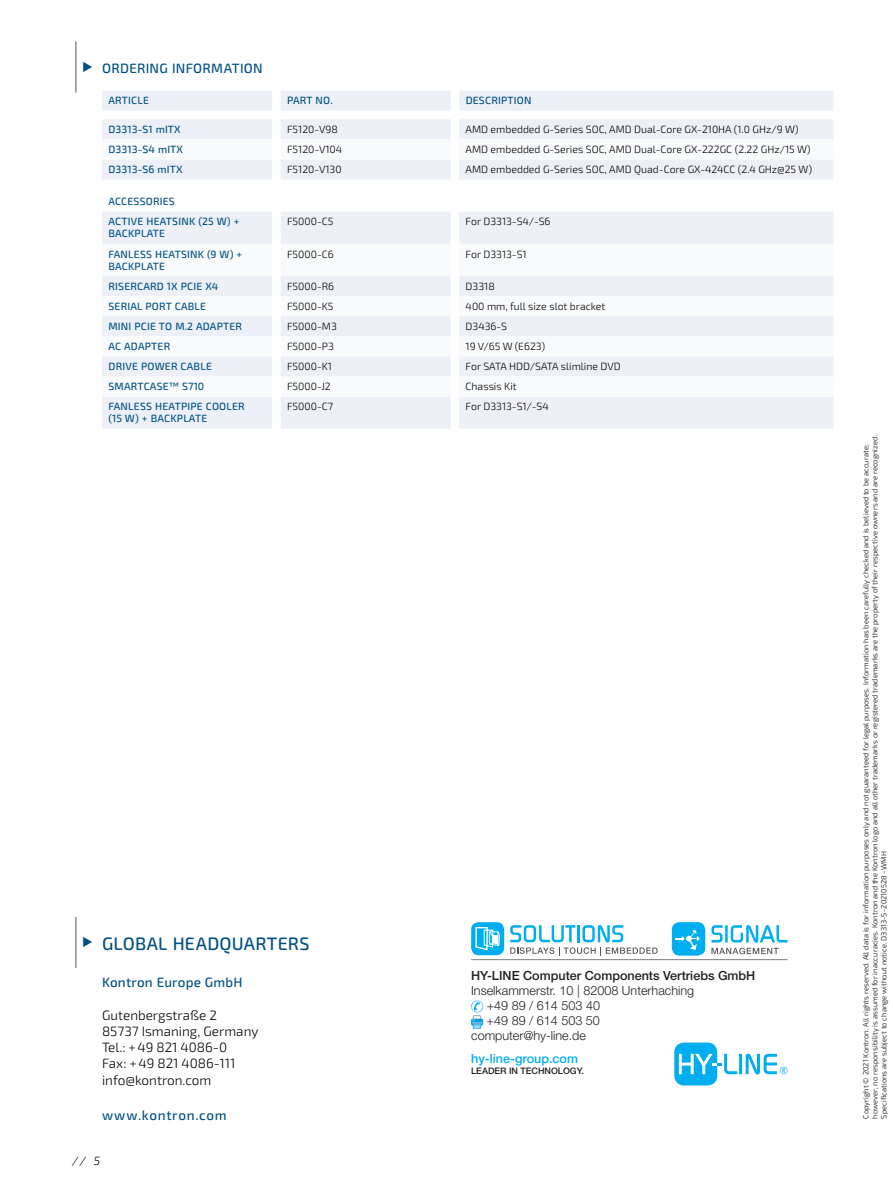
<style>
.page{position:relative;width:893px;height:1191px;background:#fff}
.page>*{position:absolute;margin:0;border:0;box-sizing:border-box;transform-origin:0 0}
.t1{font:500 18px "Sn T";letter-spacing:.01em;color:#005083}
.t2{font:300 13.5px/16.2px "Sn T";color:#000}
.t3{font:500 13.5px "Sn T";letter-spacing:.02em;color:#005083}
.t4{font:500 13.5px "Sn T";letter-spacing:.05em;color:#005083}
.t5{font:300 12.6px "Helvetica Neue LT Pro";color:#231f20}
.t6{font:500 12.6px "Helvetica Neue LT Pro";color:#231f20}
.t7{font:500 12.6px "Helvetica Neue LT Pro";color:#00aeef}
.t8{font:italic 300 12px "Sn T";color:#000}
.t9{font:300 10.5px "Sn T";color:#000}
.t10{font:500 10.5px/12px "Sn T";letter-spacing:.02em;color:#005083}
.t11{font:500 9px "Helvetica Neue LT Pro";color:#231f20}
.t12{font:300 7.5px/9px "Sn T";letter-spacing:.01em;color:#000}
</style>
<div class="page">
<hr style="left:76px;top:916px;width:1px;height:51px;background:#575756">
<hr style="left:76px;top:41px;width:1px;height:51px;background:#575756">
<svg style="left:102px;top:91px;width:731px;height:338px;fill:#edf1f7"></svg>
<svg style="left:102px;top:139px;width:731px;height:137px"></svg>
<div style="left:102px;top:276px;width:731px;height:20px;background:#edf1f7"></div>
<svg style="left:102px;top:296px;width:731px;height:100px"></svg>
<hr style="left:471px;top:959px;width:316px;height:1px;background:#808285">
<div style="left:674px;top:1042px;width:43px;height:43px;background:#00aeef;border-radius:10px"></div>
<svg style="left:679px;top:1053px;width:108px;height:21px"></svg>
<svg style="left:510px;top:925px;width:148px;height:30px"></svg>
<div style="left:471px;top:922px;width:33px;height:33px;background:#00aeef;border-radius:8px"></div>
<svg style="left:475px;top:927px;width:25px;height:23px"></svg>
<svg style="left:711px;top:925px;width:76px;height:29px"></svg>
<div style="left:672px;top:922px;width:33px;height:33px;background:#00aeef;border-radius:8px"></div>
<svg style="left:675px;top:930px;width:25px;height:20px"></svg>
<svg style="left:471px;top:1000px;width:12px;height:28px"></svg>
<h2 class="t3" style="left:102px;top:60px;width:162px">ORDERING INFORMATION</h2>
<h3 class="t10" style="left:108px;top:95px;width:42px">ARTICLE</h3>
<h3 class="t10" style="left:287px;top:95px;width:47px">PART NO.</h3>
<h3 class="t10" style="left:466px;top:95px;width:67px">DESCRIPTION</h3>
<h3 class="t10" style="left:108px;top:123px;width:74px">D3313-S1 mITX</h3>
<h3 class="t9" style="left:287px;top:123px;width:52px">F5120-V98</h3>
<h3 class="t9" style="left:466px;top:123px;width:335px">AMD embedded G-Series SOC, AMD Dual-Core GX-210HA (1.0 GHz/9 W)</h3>
<h3 class="t10" style="left:108px;top:144px;width:76px">D3313-S4 mITX</h3>
<h3 class="t9" style="left:287px;top:143px;width:57px">F5120-V104</h3>
<h3 class="t9" style="left:466px;top:143px;width:347px">AMD embedded G-Series SOC, AMD Dual-Core GX-222GC (2.22 GHz/15 W)</h3>
<h3 class="t10" style="left:108px;top:164px;width:76px">D3313-S6 mITX</h3>
<h3 class="t9" style="left:287px;top:163px;width:56px">F5120-V130</h3>
<h3 class="t9" style="left:466px;top:163px;width:348px">AMD embedded G-Series SOC, AMD Quad-Core GX-424CC (2.4 GHz@25 W)</h3>
<h3 class="t10" style="left:108px;top:192px;width:133px;line-height:20.1px">ACCESSORIES<br>ACTIVE HEATSINK (25 W) +</h3>
<h3 class="t10" style="left:108px;top:228px;width:58px">BACKPLATE</h3>
<h3 class="t9" style="left:287px;top:216px;width:48px">F5000-C5</h3>
<h3 class="t9" style="left:466px;top:216px;width:86px">For D3313-S4/-S6</h3>
<h3 class="t10" style="left:108px;top:248px;width:135px">FANLESS HEATSINK (9 W) +<br>BACKPLATE</h3>
<h3 class="t9" style="left:287px;top:248px;width:48px">F5000-C6</h3>
<h3 class="t9" style="left:466px;top:248px;width:63px">For D3313-S1</h3>
<h3 class="t10" style="left:108px;top:280px;width:111px">RISERCARD 1X PCIE X4</h3>
<h3 class="t9" style="left:287px;top:280px;width:49px">F5000-R6</h3>
<h3 class="t9" style="left:466px;top:280px;width:31px">D3318</h3>
<h3 class="t10" style="left:108px;top:300px;width:99px">SERIAL PORT CABLE</h3>
<h3 class="t9" style="left:287px;top:300px;width:48px">F5000-K5</h3>
<h3 class="t9" style="left:466px;top:300px;width:141px">400 mm, full size slot bracket</h3>
<h3 class="t10" style="left:108px;top:320px;width:135px">MINI PCIE TO M.2 ADAPTER</h3>
<h3 class="t9" style="left:287px;top:320px;width:51px">F5000-M3</h3>
<h3 class="t9" style="left:466px;top:320px;width:43px">D3436-S</h3>
<h3 class="t10" style="left:108px;top:340px;width:63px">AC ADAPTER</h3>
<h3 class="t9" style="left:287px;top:340px;width:48px">F5000-P3</h3>
<h3 class="t9" style="left:466px;top:340px;width:81px">19 V/65 W (E623)</h3>
<h3 class="t10" style="left:108px;top:361px;width:105px">DRIVE POWER CABLE</h3>
<h3 class="t9" style="left:287px;top:360px;width:47px">F5000-K1</h3>
<h3 class="t9" style="left:466px;top:360px;width:157px">For SATA HDD/SATA slimline DVD</h3>
<h3 class="t10" style="left:108px;top:381px;width:97px">SMARTCASE™ S710</h3>
<h3 class="t9" style="left:287px;top:380px;width:45px">F5000-J2</h3>
<h3 class="t9" style="left:466px;top:380px;width:53px">Chassis Kit</h3>
<h3 class="t10" style="left:108px;top:401px;width:138px">FANLESS HEATPIPE COOLER (15 W) + BACKPLATE</h3>
<h3 class="t9" style="left:287px;top:400px;width:48px">F5000-C7</h3>
<h3 class="t9" style="left:466px;top:400px;width:85px">For D3313-S1/-S4</h3>
<h1 class="t1" style="left:102px;top:932px;width:209px">GLOBAL HEADQUARTERS</h1>
<h2 class="t3" style="left:102px;top:974px;width:142px">Kontron Europe GmbH</h2>
<h2 class="t2" style="left:102px;top:1007px;width:158px">Gutenbergstraße 2<br>85737 Ismaning, Germany<br>Tel.: +49 821 4086-0<br>Fax: +49 821 4086-111 info@kontron.com</h2>
<h2 class="t4" style="left:102px;top:1107px;width:126px">www.kontron.com</h2>
<h3 class="t8" style="left:72px;top:1153px;width:29px">// 5</h3>
<h3 class="t6" style="left:471px;top:967px;width:286px">HY-LINE Computer Components Vertriebs GmbH</h3>
<h3 class="t5" style="left:471px;top:982px;width:225px">Inselkammerstr. 10 | 82008 Unterhaching</h3>
<h3 class="t5" style="left:487px;top:997px;width:115px">+49 89 / 614 503 40</h3>
<h3 class="t5" style="left:487px;top:1012px;width:115px">+49 89 / 614 503 50</h3>
<h3 class="t5" style="left:471px;top:1028px;width:116px">computer@hy-line.de</h3>
<h3 class="t7" style="left:471px;top:1050px;width:108px">hy-line-group.com</h3>
<p class="t11" style="left:471px;top:1065px;width:114px">LEADER IN TECHNOLOGY.</p>
<p class="t12" style="left:862px;top:1118px;width:685px;rotate:-90deg">Copyright © 2021 Kontron. All rights reserved. All data is for information purposes only and not guaranteed for legal purposes. Information has been carefully checked and is believed to be accurate; however, no responsibility is assumed for inaccuracies. Kontron and the Kontron logo and all other trademarks or registered trademarks are the property of their respective owners and are recognized.<br>Specifications are subject to change without notice. D3313-S-20210528-WMH</p>
</div>
